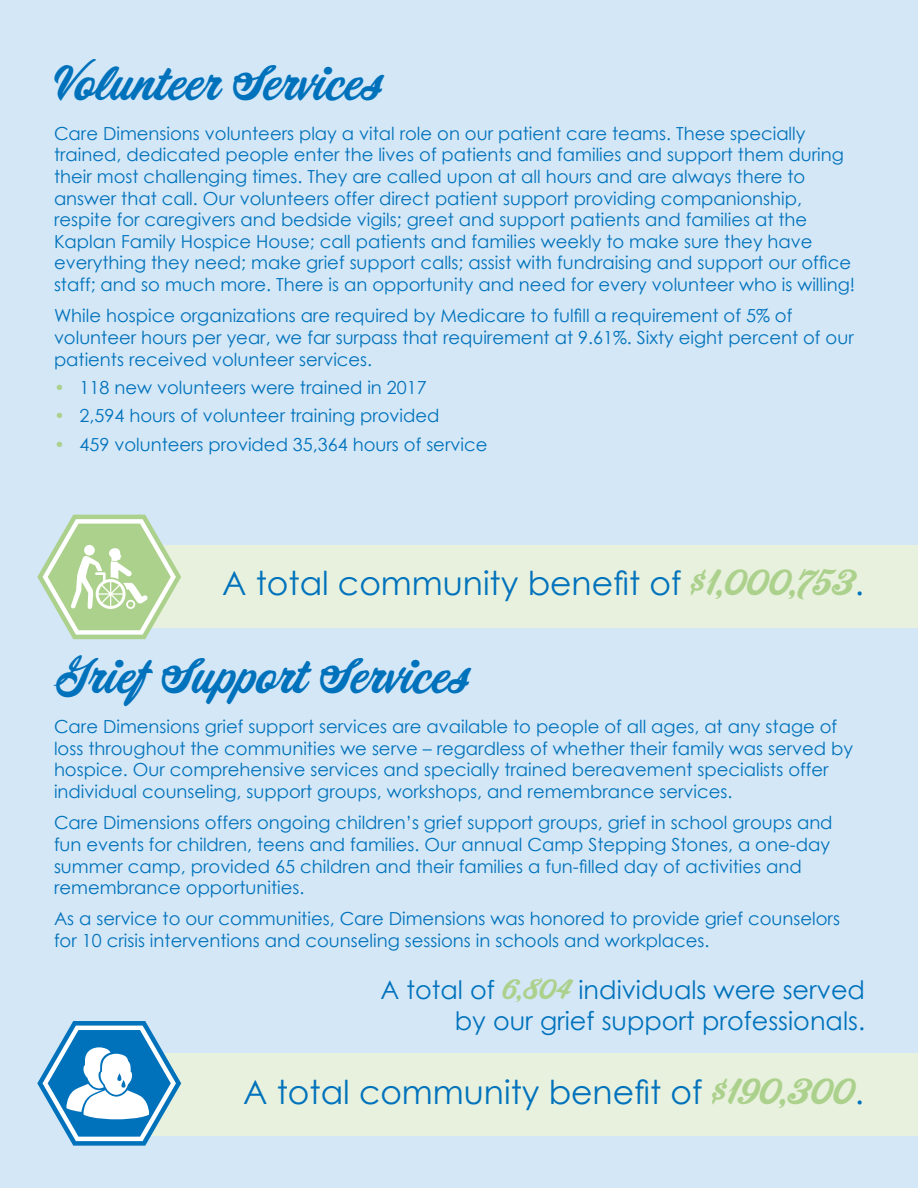
<style>
.page{position:relative;width:918px;height:1188px;background:#d4e7f6}
.page>*{position:absolute;margin:0;border:0;box-sizing:border-box;transform-origin:0 0}
.Body_Text{font:45px "Corner Store JF";color:#0072bc}
.Body_Text-2{font:33px "Century Gothic";color:#0072bc}
.Body_Text-3{font:25.5px/30.6px "Century Gothic";color:#0072bc;text-align:right}
.Body_Text-4{font:18px/21.6px "Century Gothic";color:#0072bc}
.s1{color:#acd18c}
.s2{font-family:"Corner Store JF";color:#acd18c}
</style>
<div class="page">
<div style="left:115px;top:545px;width:803px;height:83px;background:#e7f1dd"></div>
<div style="left:115px;top:1053px;width:803px;height:82px;background:#e7f1dd"></div>
<svg style="left:37px;top:515px;width:144px;height:124px"></svg>
<svg style="left:37px;top:1021px;width:144px;height:125px"></svg>
<p class="Body_Text" style="left:54px;top:50px;width:330px">Volunteer Services</p>
<p class="Body_Text-4" style="left:54px;top:122px;width:803px">Care Dimensions volunteers play a vital role on our patient care teams. These specially trained, dedicated people enter the lives of patients and families and support them during their most challenging times. They are called upon at all hours and are always there to answer that call. Our volunteers offer direct patient support providing companionship, respite for caregivers and bedside vigils; greet and support patients and families at the Kaplan Family Hospice House; call patients and families weekly to make sure they have everything they need; make grief support calls; assist with fundraising and support our office staff; and so much more. There is an opportunity and need for every volunteer who is willing!</p>
<p class="Body_Text-4" style="left:54px;top:305px;width:801px">While hospice organizations are required by Medicare to fulfill a requirement of 5% of volunteer hours per year, we far surpass that requirement at 9.61%. Sixty eight percent of our patients received volunteer services.</p>
<p class="Body_Text-4" style="left:54px;top:376px;width:374px"><span class="s1">•</span> 118 new volunteers were trained in 2017</p>
<p class="Body_Text-4" style="left:54px;top:405px;width:387px"><span class="s1">•</span> 2,594 hours of volunteer training provided</p>
<p class="Body_Text-4" style="left:54px;top:433px;width:435px"><span class="s1">•</span> 459 volunteers provided 35,364 hours of service</p>
<p class="Body_Text-2" style="left:222px;top:560px;width:643px">A total community benefit of <span class="s2">$1,000,753</span>.</p>
<p class="Body_Text" style="left:54px;top:644px;width:417px">Grief Support Services</p>
<p class="Body_Text-4" style="left:54px;top:716px;width:801px">Care Dimensions grief support services are available to people of all ages, at any stage of loss throughout the communities we serve – regardless of whether their family was served by hospice. Our comprehensive services and specially trained bereavement specialists offer individual counseling, support groups, workshops, and remembrance services.</p>
<p class="Body_Text-4" style="left:54px;top:812px;width:780px">Care Dimensions offers ongoing children’s grief support groups, grief in school groups and fun events for children, teens and families. Our annual Camp Stepping Stones, a one-day summer camp, provided 65 children and their families a fun-filled day of activities and remembrance opportunities.</p>
<p class="Body_Text-4" style="left:54px;top:908px;width:788px">As a service to our communities, Care Dimensions was honored to provide grief counselors for 10 crisis interventions and counseling sessions in schools and workplaces.</p>
<p class="Body_Text-3" style="left:380px;top:974px;width:486px">A total of <span class="s2">6,804</span> individuals were served by our grief support professionals.</p>
<p class="Body_Text-2" style="left:243px;top:1069px;width:622px">A total community benefit of <span class="s2">$190,300</span>.</p>
</div>
